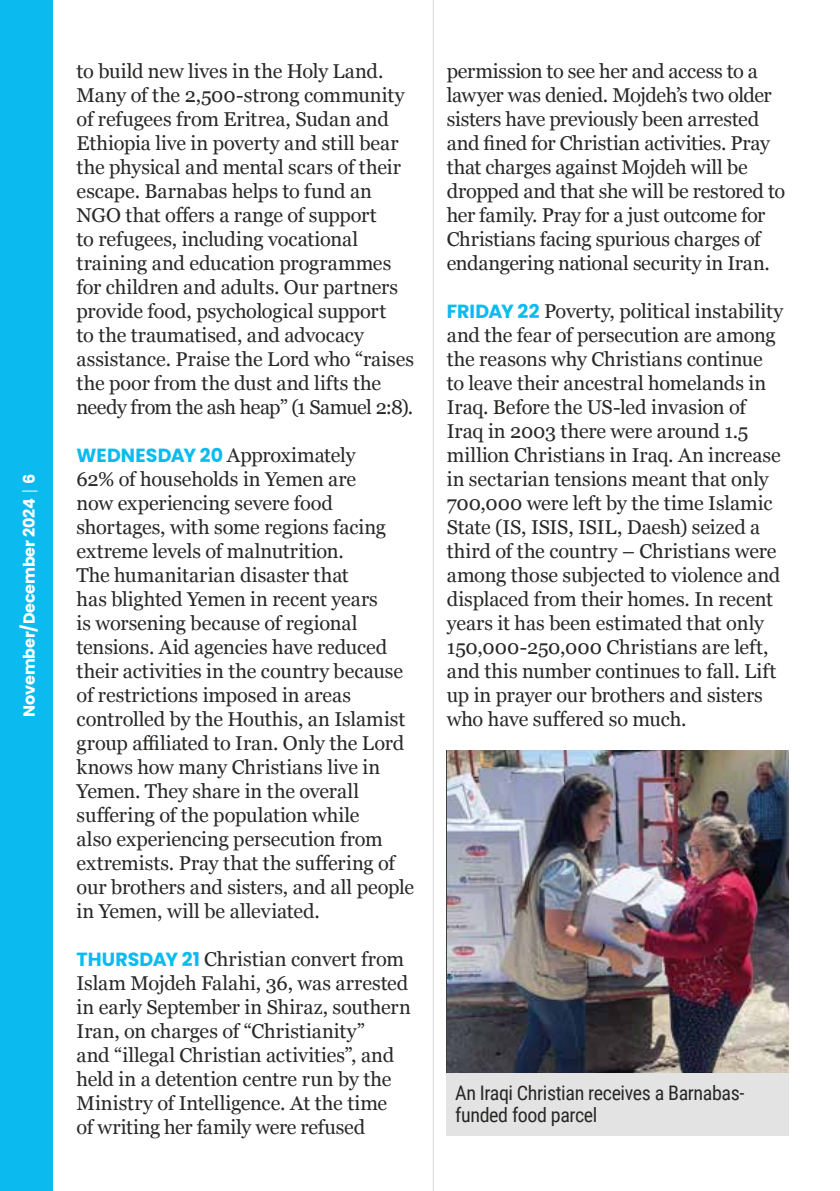
<style>
.page{position:relative;width:840px;height:1191px;background:#fff}
.page>*{position:absolute;margin:0;border:0;box-sizing:border-box;transform-origin:0 0}
.t1{font:20px/24px "Georgia";letter-spacing:-.005em;color:#282827}
.t2{font:20px/22px "Roboto Condensed";letter-spacing:-.02em;color:#282827}
.t3{font:700 16px "Poppins";letter-spacing:-.01em;color:#fff}
.s1{font-family:"Poppins";font-weight:700;font-size:19px;color:#0bbbef}
</style>
<div class="page">
<div style="left:0;top:0;width:53px;height:1191px;background:#0bbbef"></div>
<svg style="left:22px;top:490px;width:15px;height:1px"></svg>
<hr style="left:432px;top:0;width:1px;height:1191px;background:#dadada">
<img style="left:447px;top:750px;width:341px;height:323px">
<div style="left:446px;top:1073px;width:342px;height:62px;background:#e3e3e3"></div>
<p class="t3" style="left:20px;top:717px;width:244px;rotate:-90deg">November/December 2024 6</p>
<p class="t1" style="left:77px;top:58px;width:339px">to build new lives in the Holy Land.<br>Many of the 2,500-strong community of refugees from Eritrea, Sudan and Ethiopia live in poverty and still bear the physical and mental scars of their escape. Barnabas helps to fund an NGO that offers a range of support<br>to refugees, including vocational training and education programmes for children and adults. Our partners provide food, psychological support<br>to the traumatised, and advocacy assistance. Praise the Lord who “raises the poor from the dust and lifts the needy from the ash heap” (1 Samuel 2:8).</p>
<p class="t1" style="left:77px;top:442px;width:339px"><span class="s1">WEDNESDAY 20</span> Approximately<br>62% of households in Yemen are<br>now experiencing severe food shortages, with some regions facing extreme levels of malnutrition.<br>The humanitarian disaster that<br>has blighted Yemen in recent years<br>is worsening because of regional tensions. Aid agencies have reduced their activities in the country because of restrictions imposed in areas controlled by the Houthis, an Islamist group affiliated to Iran. Only the Lord knows how many Christians live in Yemen. They share in the overall suffering of the population while<br>also experiencing persecution from extremists. Pray that the suffering of our brothers and sisters, and all people in Yemen, will be alleviated.</p>
<p class="t1" style="left:77px;top:946px;width:335px"><span class="s1">THURSDAY 21</span> Christian convert from Islam Mojdeh Falahi, 36, was arrested in early September in Shiraz, southern Iran, on charges of “Christianity”<br>and “illegal Christian activities”, and held in a detention centre run by the Ministry of Intelligence. At the time<br>of writing her family were refused</p>
<p class="t1" style="left:446px;top:58px;width:340px">permission to see her and access to a lawyer was denied. Mojdeh’s two older sisters have previously been arrested and fined for Christian activities. Pray that charges against Mojdeh will be dropped and that she will be restored to her family. Pray for a just outcome for Christians facing spurious charges of endangering national security in Iran.</p>
<p class="t1" style="left:446px;top:298px;width:338px"><span class="s1">FRIDAY 22</span> Poverty, political instability and the fear of persecution are among the reasons why Christians continue to leave their ancestral homelands in Iraq. Before the US-led invasion of Iraq in 2003 there were around 1.5 million Christians in Iraq. An increase in sectarian tensions meant that only 700,000 were left by the time Islamic State (IS, ISIS, ISIL, Daesh) seized a third of the country – Christians were among those subjected to violence and displaced from their homes. In recent years it has been estimated that only 150,000-250,000 Christians are left, and this number continues to fall. Lift up in prayer our brothers and sisters who have suffered so much.</p>
<p class="t2" style="left:455px;top:1080px;width:290px">An Iraqi Christian receives a Barnabas&shy;funded food parcel</p>
</div>
